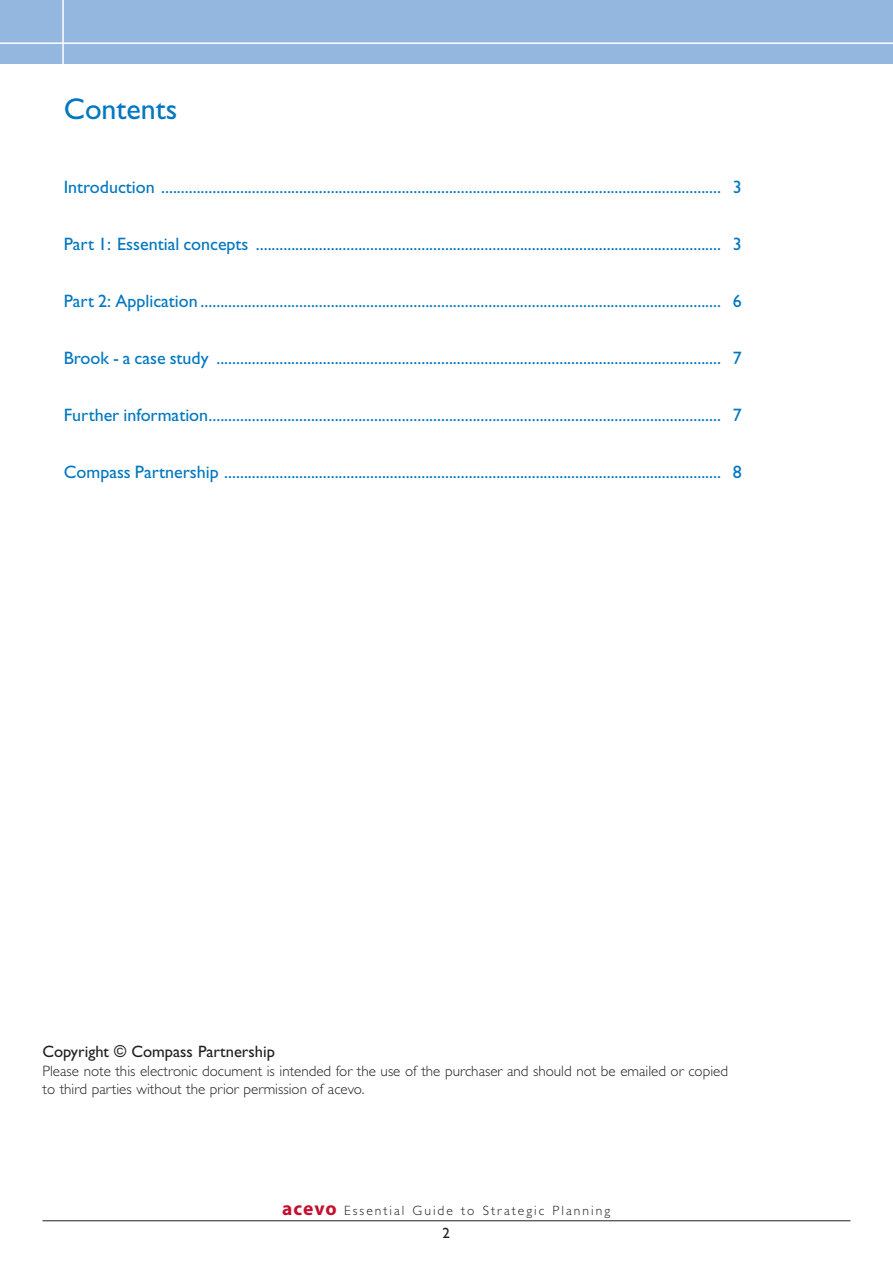
<style>
.page{position:relative;width:893px;height:1263px;background:#fff}
.page>*{position:absolute;margin:0;border:0;box-sizing:border-box;transform-origin:0 0}
.t1{font:30px "Gill Sans";color:#0077c0}
.t2{font:18px "Gill Sans";color:#0077c0}
.t3{font:16.5px "Gill Sans";color:#231f20}
.t4{font:300 15px/18px "Gill Sans";color:#231f20}
.t5{font:15px "Gill Sans";color:#231f20}
.t6{font:300 13.5px "Gill Sans";letter-spacing:.15em;color:#231f20}
.s1{font-family:"Myriad Pro";font-weight:700;font-size:19.5px;color:#c3102f}
</style>
<div class="page">
<div style="left:0;top:0;width:893px;height:64px;background:#94b7e0"></div>
<hr style="left:62px;top:0;width:2px;height:67px;background:#fff">
<hr style="left:0;top:42px;width:893px;height:2px;background:#fff">
<hr style="left:43px;top:1220px;width:807px;height:1px;background:#231f20">
<h1 class="t1" style="left:64px;top:98px;width:115px">Contents</h1>
<p class="t2" style="left:64px;top:180px;width:680px">Introduction .............................................................................................................................................. 3</p>
<p class="t2" style="left:64px;top:237px;width:680px">Part 1: Essential concepts ...................................................................................................................... 3</p>
<p class="t2" style="left:64px;top:294px;width:680px">Part 2: Application .................................................................................................................................... 6</p>
<p class="t2" style="left:64px;top:351px;width:680px">Brook - a case study ................................................................................................................................ 7</p>
<p class="t2" style="left:64px;top:408px;width:680px">Further information.................................................................................................................................. 7</p>
<p class="t2" style="left:64px;top:465px;width:680px">Compass Partnership .............................................................................................................................. 8</p>
<p class="t3" style="left:43px;top:1045px;width:234px">Copyright © Compass Partnership</p>
<p class="t4" style="left:43px;top:1063px;width:687px">Please note this electronic document is intended for the use of the purchaser and should not be emailed or copied to third parties without the prior permission of acevo.</p>
<p class="t6" style="left:282px;top:1206px;width:329px"><span class="s1">acevo</span> Essential Guide to Strategic Planning</p>
<p class="t5" style="left:442px;top:1227px;width:9px">2</p>
</div>
